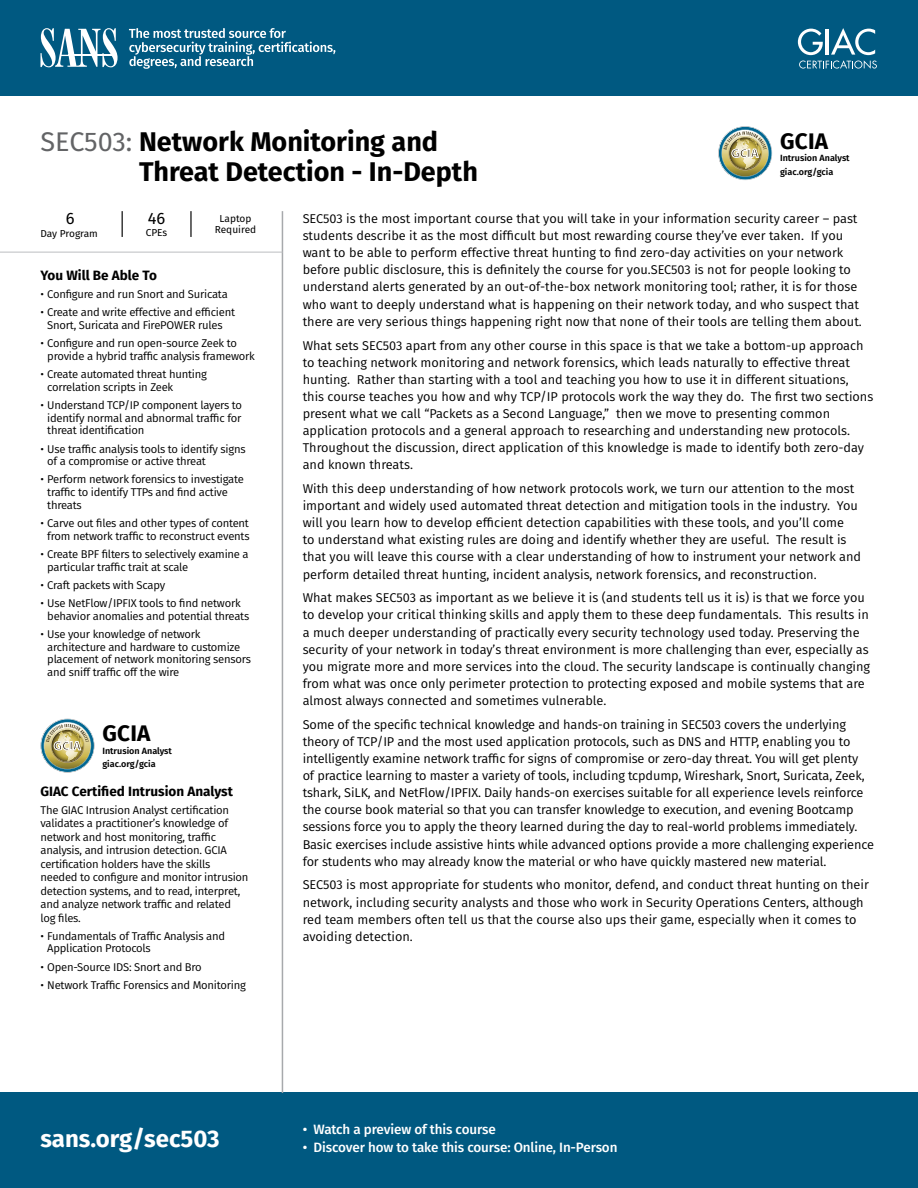
<style>
.page{position:relative;width:918px;height:1188px;background:#fff}
.page>*{position:absolute;margin:0;border:0;box-sizing:border-box;transform-origin:0 0}
.t1{font:700 27px/30px "Fira Sans";color:#000}
.t2{font:700 24px "Fira Sans";color:#fff}
.t3{font:700 22.5px "Fira Sans";letter-spacing:.01em;color:#000}
.t4{font:16.5px "Fira Sans";color:#000}
.t5{font:500 13.5px "Fira Sans";letter-spacing:-.01em;color:#fff}
.t6{font:700 13.5px "Fira Sans";color:#000}
.t7{font:12.75px/17.1px "Fira Sans";color:#000}
.t8{font:11.25px/12.8px "Fira Sans";letter-spacing:-.02em;color:#000}
.t9{font:10.05px/10.8px "Fira Sans";color:#000;text-align:center}
.t10{font:600 9px/13.5px "Fira Sans";color:#000}
.s1{font-weight:400;color:#636466}
</style>
<div class="page">
<div style="left:0;top:1093px;width:918px;height:95px;background:#005981"></div>
<div style="left:0;top:0;width:918px;height:95px;background:#005981"></div>
<hr style="left:282px;top:211px;width:1px;height:882px;background:#a7a9ac">
<svg style="left:40px;top:28px;width:78px;height:39px"></svg>
<hr style="left:69px;top:55px;width:47px;height:1px;background:#fff">
<svg style="left:129px;top:28px;width:206px;height:41px"></svg>
<svg style="left:798px;top:28px;width:79px;height:41px"></svg>
<svg style="left:122px;top:211px;width:1px;height:26px"></svg>
<hr style="left:190px;top:211px;width:2px;height:26px;background:#000">
<hr style="left:0;top:252px;width:283px;height:1px;background:#bcbec0">
<svg style="left:718px;top:126px;width:54px;height:54px"></svg>
<svg style="left:719px;top:127px;width:53px;height:52px"></svg>
<svg style="left:721px;top:129px;width:48px;height:48px;background:#adb28e"></svg>
<svg style="left:41px;top:719px;width:53px;height:53px"></svg>
<svg style="left:44px;top:722px;width:47px;height:47px;background:#afb18b"></svg>
<h1 class="t1" style="left:139px;top:125px;width:340px;text-indent:-99px"><span class="s1">SEC503:</span> Network Monitoring and<br>Threat Detection - In-Depth</h1>
<p class="t7" style="left:303px;top:210px;width:561px">SEC503 is the most important course that you will take in your information security career – past students describe it as the most difficult but most rewarding course they’ve ever taken. If you want to be able to perform effective threat hunting to find zero-day activities on your network before public disclosure, this is definitely the course for you.SEC503 is not for people looking to understand alerts generated by an out-of-the-box network monitoring tool; rather, it is for those who want to deeply understand what is happening on their network today, and who suspect that there are very serious things happening right now that none of their tools are telling them about.</p>
<p class="t7" style="left:303px;top:336px;width:572px">What sets SEC503 apart from any other course in this space is that we take a bottom-up approach to teaching network monitoring and network forensics, which leads naturally to effective threat hunting. Rather than starting with a tool and teaching you how to use it in different situations, this course teaches you how and why TCP/IP protocols work the way they do. The first two sections present what we call “Packets as a Second Language,” then we move to presenting common application protocols and a general approach to researching and understanding new protocols.<br>Throughout the discussion, direct application of this knowledge is made to identify both zero-day and known threats.</p>
<p class="t7" style="left:303px;top:480px;width:560px">With this deep understanding of how network protocols work, we turn our attention to the most important and widely used automated threat detection and mitigation tools in the industry. You will you learn how to develop efficient detection capabilities with these tools, and you’ll come<br>to understand what existing rules are doing and identify whether they are useful. The result is that you will leave this course with a clear understanding of how to instrument your network and perform detailed threat hunting, incident analysis, network forensics, and reconstruction.</p>
<p class="t7" style="left:303px;top:589px;width:569px">What makes SEC503 as important as we believe it is (and students tell us it is) is that we force you to develop your critical thinking skills and apply them to these deep fundamentals. This results in a much deeper understanding of practically every security technology used today. Preserving the security of your network in today’s threat environment is more challenging than ever, especially as you migrate more and more services into the cloud. The security landscape is continually changing from what was once only perimeter protection to protecting exposed and mobile systems that are almost always connected and sometimes vulnerable.</p>
<p class="t7" style="left:303px;top:716px;width:573px">Some of the specific technical knowledge and hands-on training in SEC503 covers the underlying theory of TCP/IP and the most used application protocols, such as DNS and HTTP, enabling you to intelligently examine network traffic for signs of compromise or zero-day threat. You will get plenty<br>of practice learning to master a variety of tools, including tcpdump, Wireshark, Snort, Suricata, Zeek, tshark, SiLK, and NetFlow/IPFIX. Daily hands-on exercises suitable for all experience levels reinforce the course book material so that you can transfer knowledge to execution, and evening Bootcamp sessions force you to apply the theory learned during the day to real-world problems immediately.<br>Basic exercises include assistive hints while advanced options provide a more challenging experience for students who may already know the material or who have quickly mastered new material.</p>
<p class="t7" style="left:303px;top:876px;width:568px">SEC503 is most appropriate for students who monitor, defend, and conduct threat hunting on their network, including security analysts and those who work in Security Operations Centers, although red team members often tell us that the course also ups their game, especially when it comes to avoiding detection.</p>
<h3 class="t3" style="left:780px;top:122px;width:49px">GCIA</h3>
<p class="t10" style="left:780px;top:151px;width:71px">Intrusion Analyst giac.org/gcia</p>
<p class="t4" style="left:66px;top:205px;width:10px">6</p>
<p class="t9" style="left:40px;top:228px;width:59px">Day Program</p>
<p class="t4" style="left:148px;top:206px;width:19px">46</p>
<p class="t9" style="left:146px;top:227px;width:23px">CPEs</p>
<p class="t9" style="left:215px;top:213px;width:43px">Laptop<br>Required</p>
<p class="t6" style="left:40px;top:264px;width:118px">You Will Be Able To</p>
<p class="t8" style="left:40px;top:288px;width:189px">• Configure and run Snort and Suricata</p>
<p class="t8" style="left:40px;top:306px;width:196px;text-align:center">• Create and write effective and efficient<br>Snort, Suricata and FirePOWER rules</p>
<p class="t8" style="left:47px;top:337px;width:209px;text-indent:-7px">• Configure and run open-source Zeek to provide a hybrid traffic analysis framework</p>
<p class="t8" style="left:47px;top:367px;width:161px;text-indent:-7px">• Create automated threat hunting correlation scripts in Zeek</p>
<p class="t8" style="left:47px;top:398px;width:196px;text-align:justify;text-indent:-7px">• Understand TCP/IP component layers to identify normal and abnormal traffic for threat identification</p>
<p class="t8" style="left:47px;top:442px;width:200px;text-indent:-7px">• Use traffic analysis tools to identify signs of a compromise or active threat</p>
<p class="t8" style="left:47px;top:473px;width:198px;text-indent:-7px">• Perform network forensics to investigate traffic to identify TTPs and find active threats</p>
<p class="t8" style="left:40px;top:517px;width:211px;text-align:right">• Carve out files and other types of content from network traffic to reconstruct events</p>
<p class="t8" style="left:47px;top:547px;width:203px;text-indent:-7px">• Create BPF filters to selectively examine a particular traffic trait at scale</p>
<p class="t8" style="left:40px;top:578px;width:126px">• Craft packets with Scapy</p>
<p class="t8" style="left:47px;top:596px;width:204px;text-indent:-7px">• Use NetFlow/IPFIX tools to find network behavior anomalies and potential threats</p>
<p class="t8" style="left:47px;top:627px;width:205px;text-indent:-7px">• Use your knowledge of network architecture and hardware to customize placement of network monitoring sensors and sniff traffic off the wire</p>
<h3 class="t3" style="left:102px;top:714px;width:49px">GCIA</h3>
<p class="t10" style="left:102px;top:743px;width:71px">Intrusion Analyst giac.org/gcia</p>
<p class="t6" style="left:40px;top:780px;width:194px">GIAC Certified Intrusion Analyst</p>
<p class="t8" style="left:40px;top:803px;width:210px;line-height:13.5px">The GIAC Intrusion Analyst certification validates a practitioner’s knowledge of network and host monitoring, traffic analysis, and intrusion detection. GCIA certification holders have the skills needed to configure and monitor intrusion detection systems, and to read, interpret, and analyze network traffic and related log files.</p>
<p class="t8" style="left:47px;top:929px;width:179px;text-indent:-7px">• Fundamentals of Traffic Analysis and<br>Application Protocols</p>
<p class="t8" style="left:40px;top:960px;width:163px">• Open-Source IDS: Snort and Bro</p>
<p class="t8" style="left:40px;top:978px;width:207px">• Network Traffic Forensics and Monitoring</p>
<h2 class="t2" style="left:40px;top:1119px;width:181px">sans.org/sec503</h2>
<p class="t5" style="left:303px;top:1119px;width:195px">• Watch a preview of this course</p>
<p class="t5" style="left:303px;top:1137px;width:316px">• Discover how to take this course: Online, In-Person</p>
</div>
